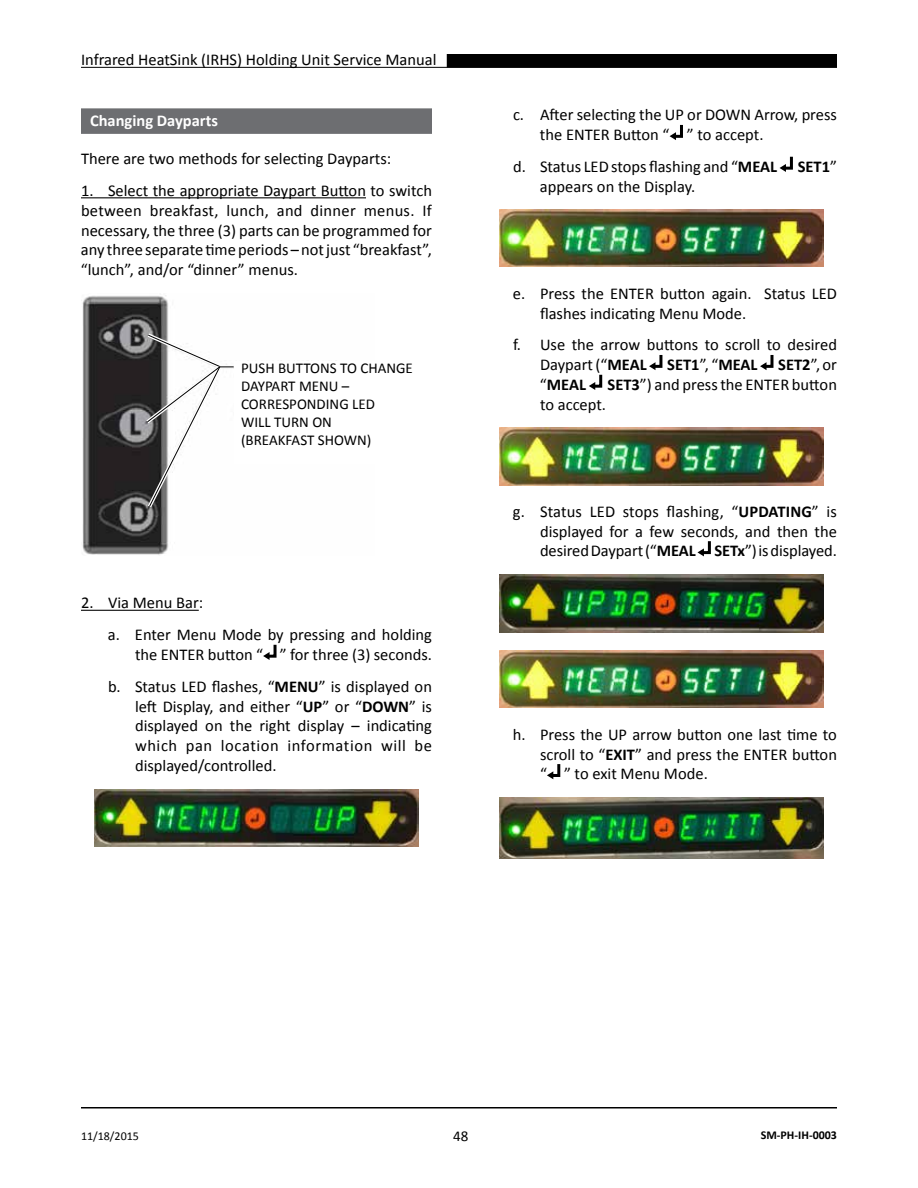
<style>
.page{position:relative;width:918px;height:1188px;background:#fff}
.page>*{position:absolute;margin:0;border:0;box-sizing:border-box;transform-origin:0 0}
.t1{font:16.5px/19.8px "Calibri";color:#000}
.t2{font:700 16.5px "Calibri";color:#fff}
.t3{font:700 16.5px "Calibri";color:#000}
.t4{font:15px/18px "Calibri";color:#000}
.t5{font:700 12px "Calibri";color:#000}
.t6{font:12px "Calibri";color:#000}
.s1{font-weight:700}
.s2{font-weight:400}
</style>
<div class="page">
<hr style="left:81px;top:67px;width:756px;height:1px;background:#000">
<div style="left:447px;top:54px;width:390px;height:14px;background:#000"></div>
<hr style="left:81px;top:1107px;width:756px;height:1px;background:#000">
<div style="left:81px;top:108px;width:351px;height:26px;background:#6d6e71"></div>
<hr style="left:81px;top:197px;width:285px;height:1px;background:#000">
<hr style="left:81px;top:610px;width:118px;height:1px;background:#000">
<img style="left:82px;top:295px;width:200px;height:260px">
<svg style="left:142px;top:330px;width:95px;height:181px"></svg>
<div style="left:234px;top:362px;width:182px;height:102px;background:#fff"></div>
<svg style="left:263px;top:644px;width:14px;height:16px"></svg>
<img style="left:95px;top:789px;width:323px;height:57px">
<svg style="left:670px;top:124px;width:13px;height:16px"></svg>
<svg style="left:780px;top:156px;width:13px;height:16px"></svg>
<img style="left:500px;top:210px;width:323px;height:57px">
<svg style="left:649px;top:355px;width:14px;height:15px"></svg>
<svg style="left:760px;top:355px;width:14px;height:15px"></svg>
<svg style="left:589px;top:374px;width:14px;height:16px"></svg>
<img style="left:500px;top:428px;width:323px;height:57px">
<svg style="left:697px;top:541px;width:14px;height:15px"></svg>
<img style="left:500px;top:574px;width:323px;height:59px">
<img style="left:500px;top:651px;width:323px;height:57px">
<svg style="left:547px;top:764px;width:14px;height:15px"></svg>
<img style="left:500px;top:797px;width:323px;height:62px">
<p class="t1" style="left:81px;top:50px;width:357px">Infrared HeatSink (IRHS) Holding Unit Service Manual</p>
<p class="t2" style="left:90px;top:110px;width:130px">Changing Dayparts</p>
<p class="t1" style="left:81px;top:149px;width:312px">There are two methods for selecting Dayparts:</p>
<p class="t1" style="left:81px;top:181px;width:353px;text-align:justify">1. Select the appropriate Daypart Button to switch between breakfast, lunch, and dinner menus. If necessary, the three (3) parts can be programmed for any three separatetime periods – notjust “breakfast”, “lunch”, and/or “dinner” menus.</p>
<p class="t4" style="left:241px;top:359px;width:173px">PUSH BUTTONS TO CHANGE<br>DAYPART MENU –<br>CORRESPONDING LED<br>WILL TURN ON<br>(BREAKFAST SHOWN)</p>
<p class="t1" style="left:108px;top:587px;width:325px;line-height:31.8px;text-indent:-27px">2. Via Menu Bar:<br>a. Enter Menu Mode by pressing and holding</p>
<p class="t1" style="left:108px;top:639px;width:325px;line-height:31.8px;text-align:right">the ENTER button “ ” for three (3) seconds.<br>b. Status LED flashes, “<span class="s1">MENU</span>” is displayed on</p>
<p class="t1" style="left:135px;top:696px;width:299px;text-align:justify">left Display, and either “<span class="s1">UP</span>” or “<span class="s1">DOWN</span>” is displayed on the right display – indicating which pan location information will be displayed/controlled.</p>
<p class="t1" style="left:540px;top:105px;width:298px;text-indent:-27px">c. After selecting the UP or DOWN Arrow, press the ENTER Button “ ” to accept.</p>
<p class="t1" style="left:540px;top:157px;width:298px;text-indent:-27px">d. Status LEDstops flashing and “<span class="s1">MEAL SET1</span>” appears on the Display.</p>
<p class="t1" style="left:540px;top:283px;width:298px;text-indent:-27px">e. Press the ENTER button again. Status LED flashes indicating Menu Mode.</p>
<p class="t1" style="left:540px;top:335px;width:298px;text-indent:-27px">f. Use the arrow buttons to scroll to desired<br>Daypart(“<span class="s1">MEAL SET1</span>”, “<span class="s1">MEAL</span></p>
<p class="t3" style="left:778px;top:354px;width:60px">SET2<span class="s2">”, or</span></p>
<p class="t3" style="left:540px;top:374px;width:48px"><span class="s2">“</span>MEAL</p>
<p class="t1" style="left:608px;top:375px;width:231px"><span class="s1">SET3</span>”) and press the ENTER button</p>
<p class="t1" style="left:540px;top:394px;width:68px">to accept.</p>
<p class="t1" style="left:540px;top:502px;width:299px;text-align:justify;text-indent:-27px">g. Status LED stops flashing, “<span class="s1">UPDATING</span>” is displayed for a few seconds, and then the desiredDaypart(“<span class="s1">MEAL SETx</span>”)isdisplayed.</p>
<p class="t1" style="left:540px;top:724px;width:299px;text-align:justify;text-indent:-27px">h. Press the UP arrow button one last time to scroll to “<span class="s1">EXIT</span>” and press the ENTER button “ ” to exit Menu Mode.</p>
<p class="t6" style="left:81px;top:1128px;width:59px">11/18/2015</p>
<p class="t4" style="left:453px;top:1127px;width:17px">48</p>
<p class="t5" style="left:761px;top:1127px;width:78px">SM-PH-IH-0003</p>
</div>
